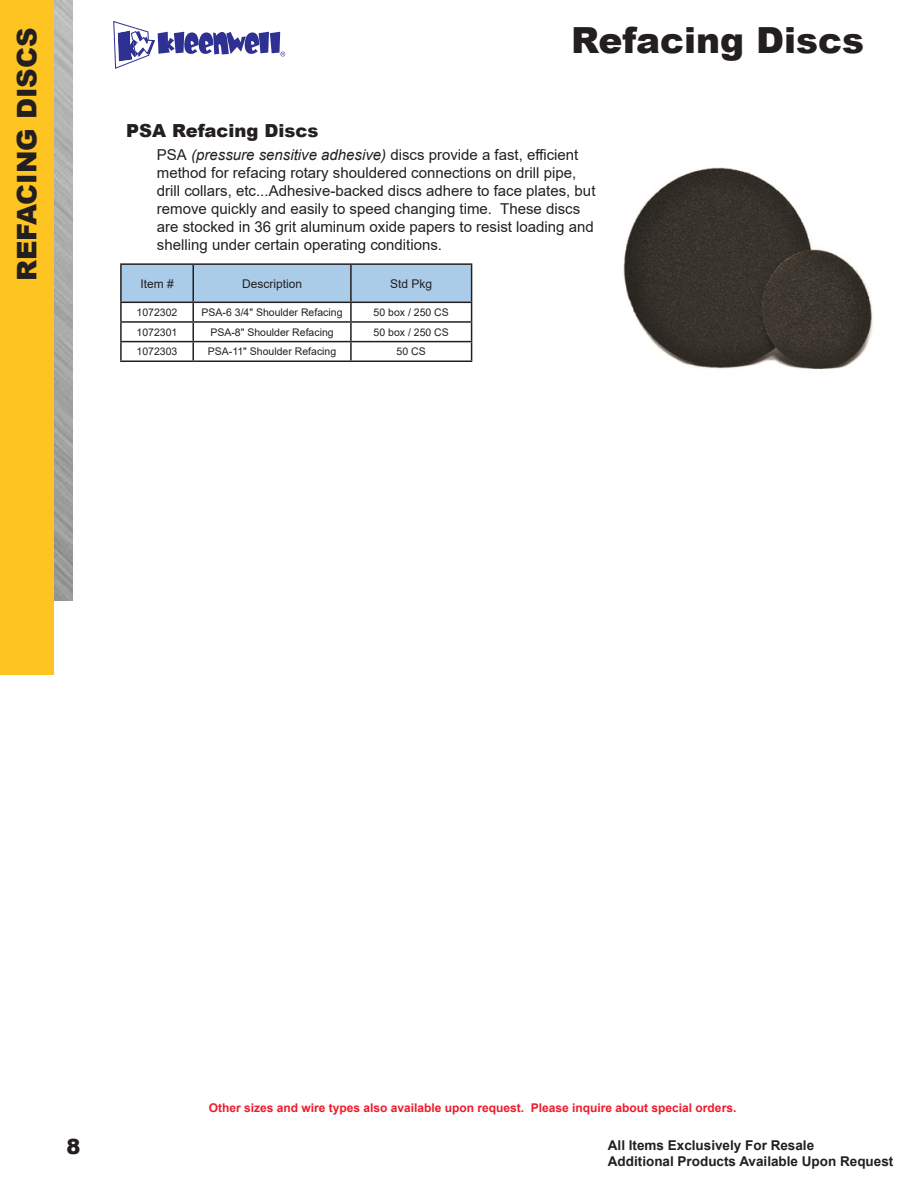
<style>
.page{position:relative;width:918px;height:1188px;background:#fff}
.page>*{position:absolute;margin:0;border:0;box-sizing:border-box;transform-origin:0 0}
.t1{font:900 36px "Arial";color:#231f20}
.t2{font:900 27px "Arial";color:#231f20}
.t3{font:900 21px "Arial";color:#231f20}
.Body_Paragraph__no_b{font:900 18px "Arial";color:#231f20}
.Cell_Small_Text{font:15px/18px "Arial";color:#231f20}
.t4{font:700 13.5px/16.2px "Arial";color:#231f20}
.Body_Paragraph__no_b-2{font:700 12px "Arial";color:#ee1b2c}
.Large_Cells{font:12px "Arial";color:#231f20}
.Cell_Small_Text-2{font:10.5px "Arial";color:#231f20}
.s1{font-style:italic}
</style>
<div class="page">
<img style="left:54px;top:0;width:18px;height:600px">
<div style="left:0;top:0;width:54px;height:675px;background:#fec422"></div>
<svg style="left:113px;top:21px;width:172px;height:48px"></svg>
<img style="left:623px;top:167px;width:250px;height:203px">
<hr style="left:120px;top:263px;width:73px;height:2px;background:#231f20">
<hr style="left:193px;top:263px;width:158px;height:2px;background:#231f20">
<hr style="left:351px;top:263px;width:121px;height:2px;background:#231f20">
<svg style="left:120px;top:264px;width:352px;height:97px"></svg>
<hr style="left:193px;top:341px;width:158px;height:1px;background:#231f20">
<hr style="left:351px;top:341px;width:121px;height:1px;background:#231f20">
<hr style="left:120px;top:361px;width:73px;height:1px;background:#231f20">
<hr style="left:193px;top:361px;width:158px;height:1px;background:#231f20">
<hr style="left:351px;top:361px;width:121px;height:1px;background:#231f20">
<p class="t2" style="left:7px;top:281px;width:255px;rotate:-90deg">REFACING DISCS</p>
<p class="t1" style="left:571px;top:14px;width:294px">Refacing Discs</p>
<p class="Body_Paragraph__no_b" style="left:126px;top:118px;width:194px">PSA Refacing Discs</p>
<p class="Cell_Small_Text" style="left:157px;top:145px;width:440px">PSA <span class="s1">(pressure sensitive adhesive)</span> discs provide a fast, efficient method for refacing rotary shouldered connections on drill pipe, drill collars, etc...Adhesive-backed discs adhere to face plates, but remove quickly and easily to speed changing time. These discs are stocked in 36 grit aluminum oxide papers to resist loading and shelling under certain operating conditions.</p>
<p class="Large_Cells" style="left:140px;top:275px;width:35px">Item #</p>
<p class="Large_Cells" style="left:242px;top:275px;width:62px">Description</p>
<p class="Large_Cells" style="left:390px;top:275px;width:44px">Std Pkg</p>
<p class="Cell_Small_Text-2" style="left:137px;top:305px;width:42px">1072302</p>
<p class="Cell_Small_Text-2" style="left:202px;top:305px;width:142px">PSA-6 3/4" Shoulder Refacing</p>
<p class="Cell_Small_Text-2" style="left:374px;top:305px;width:77px">50 box / 250 CS</p>
<p class="Cell_Small_Text-2" style="left:137px;top:325px;width:42px">1072301</p>
<p class="Cell_Small_Text-2" style="left:210px;top:325px;width:125px">PSA-8" Shoulder Refacing</p>
<p class="Cell_Small_Text-2" style="left:374px;top:325px;width:77px">50 box / 250 CS</p>
<p class="Cell_Small_Text-2" style="left:137px;top:344px;width:42px">1072303</p>
<p class="Cell_Small_Text-2" style="left:208px;top:344px;width:130px">PSA-11" Shoulder Refacing</p>
<p class="Cell_Small_Text-2" style="left:397px;top:344px;width:31px">50 CS</p>
<p class="t3" style="left:66px;top:1132px;width:16px">8</p>
<p class="Body_Paragraph__no_b-2" style="left:209px;top:1099px;width:529px">Other sizes and wire types also available upon request. Please inquire about special orders.</p>
<p class="t4" style="left:608px;top:1137px;width:287px">All Items Exclusively For Resale<br>Additional Products Available Upon Request</p>
</div>
